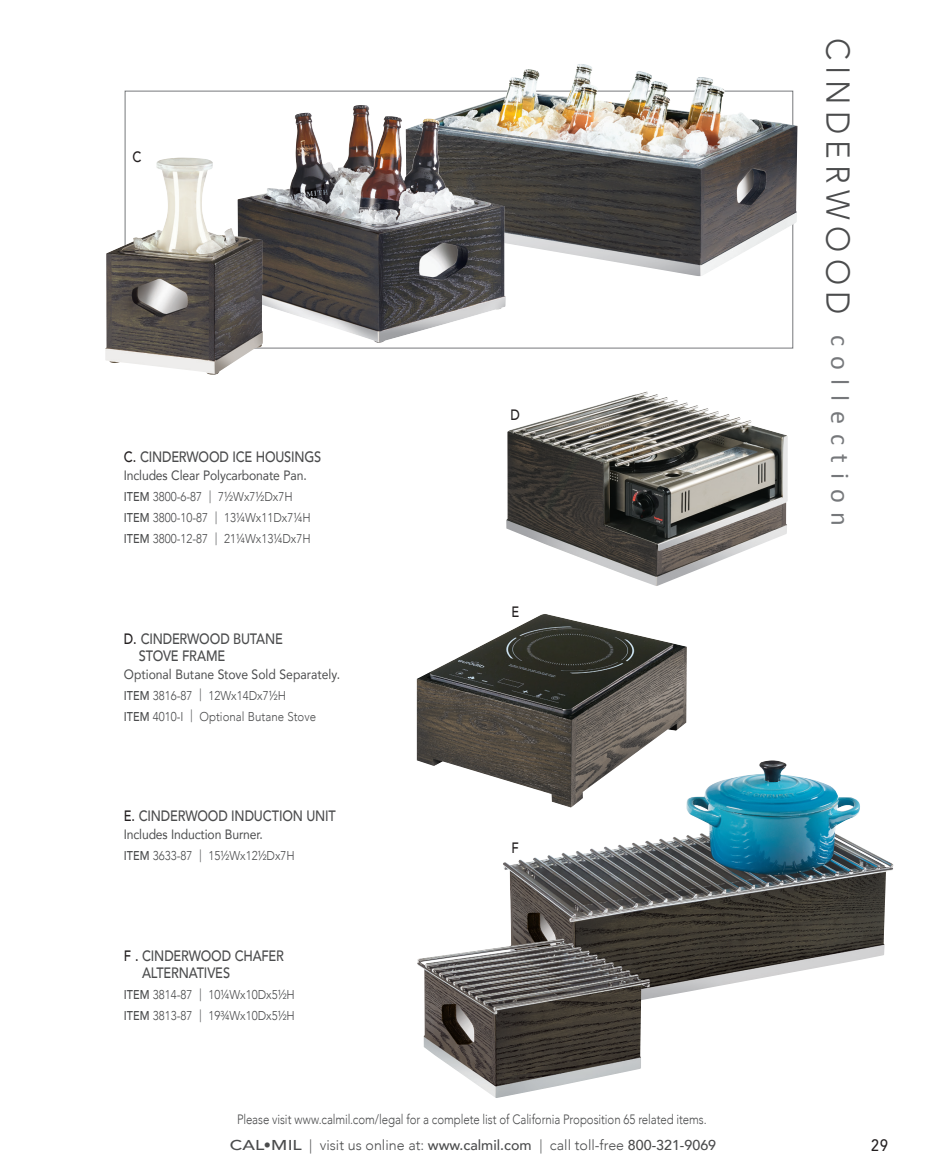
<style>
.page{position:relative;width:932px;height:1175px;background:#fff}
.page>*{position:absolute;margin:0;border:0;box-sizing:border-box;transform-origin:0 0}
.t1{font:300 33px "Avenir";letter-spacing:.2em;color:#4b4c4d;scale:.95 1}
.t2{font:500 16.5px "Avenir";color:#231f20;scale:.85 1}
.t3{font:500 15px/17.2px "Avenir";letter-spacing:-.015em;color:#4b4c4d;scale:.85 1}
.t4{font:500 15px "Avenir";color:#231f20;scale:.85 1}
.t5{font:500 14.25px "Avenir";color:#4b4c4d;scale:1.25 1}
.t6{font:13.5px "Avenir";letter-spacing:-.01em;color:#4b4c4d;scale:.9 1}
.t7{font:300 13.5px "Avenir";letter-spacing:-.005em;color:#4b4c4d;scale:.85 1}
.t8{font:300 12.75px/21px "Avenir";color:#4b4c4d;scale:.9 1}
.s1{color:#231f20}
.s2{font-weight:500}
.s3{color:#57585a}
.s4{font-weight:300}
</style>
<div class="page">
<svg style="left:124px;top:90px;width:669px;height:259px"></svg>
<img style="left:506px;top:391px;width:281px;height:195px">
<img style="left:417px;top:614px;width:269px;height:165px">
<img style="left:502px;top:760px;width:392px;height:239px">
<img style="left:417px;top:938px;width:234px;height:160px">
<img style="left:406px;top:65px;width:391px;height:212px">
<img style="left:236px;top:106px;width:270px;height:237px">
<img style="left:105px;top:158px;width:158px;height:217px">
<p class="t4" style="left:132px;top:144px;width:12px">C</p>
<p class="t3" style="left:124px;top:447px;width:234px"><span class="s1">C.</span> CINDERWOOD ICE HOUSINGS</p>
<p class="t6" style="left:124px;top:464px;width:205px">Includes Clear Polycarbonate Pan.</p>
<p class="t8" style="left:124px;top:486px;width:209px"><span class="s2">ITEM</span> 3800-6-87 <span class="s3">|</span> 7½Wx7½Dx7H<br><span class="s2">ITEM</span> 3800-10-87 <span class="s3">|</span> 13¼Wx11Dx7¼H<br><span class="s2">ITEM</span> 3800-12-87 <span class="s3">|</span> 21¼Wx13¼Dx7H</p>
<p class="t3" style="left:139px;top:629px;width:171px;text-indent:-15px"><span class="s1">D.</span> CINDERWOOD BUTANE<br>STOVE FRAME</p>
<p class="t6" style="left:124px;top:663px;width:242px">Optional Butane Stove Sold Separately.</p>
<p class="t8" style="left:124px;top:685px;width:215px"><span class="s2">ITEM</span> 3816-87 <span class="s3">|</span> 12Wx14Dx7½H<br><span class="s2">ITEM</span> 4010-I <span class="s3">|</span> Optional Butane Stove</p>
<p class="t3" style="left:124px;top:806px;width:251px"><span class="s1">E.</span> CINDERWOOD INDUCTION UNIT</p>
<p class="t6" style="left:124px;top:824px;width:156px">Includes Induction Burner.</p>
<p class="t8" style="left:124px;top:845px;width:191px"><span class="s2">ITEM</span> 3633-87 <span class="s3">|</span> 15½Wx12½Dx7H</p>
<p class="t3" style="left:142px;top:946px;width:168px;text-indent:-18px"><span class="s1">F .</span> CINDERWOOD CHAFER<br>ALTERNATIVES</p>
<p class="t8" style="left:124px;top:984px;width:191px"><span class="s2">ITEM</span> 3814-87 <span class="s3">|</span> 10¼Wx10Dx5½H<br><span class="s2">ITEM</span> 3813-87 <span class="s3">|</span> 19¾Wx10Dx5½H</p>
<p class="t4" style="left:510px;top:402px;width:13px">D</p>
<p class="t4" style="left:511px;top:598px;width:11px">E</p>
<p class="t4" style="left:511px;top:834px;width:10px">F</p>
<p class="t7" style="left:237px;top:1110px;width:554px">Please visit www.calmil.com/legal for a complete list of California Proposition 65 related items.</p>
<h1 class="t1" style="left:857px;top:38px;width:515px;rotate:90deg">CINDERWOOD <sup>collection</sup></h1>
<p class="t5" style="left:230px;top:1132px;width:390px">CAL•MIL <span class="s4">| visit us online at:</span> www.calmil.com <span class="s4">| call toll-free</span> 800-321-9069</p>
<p class="t2" style="left:871px;top:1130px;width:21px">29</p>
</div>
